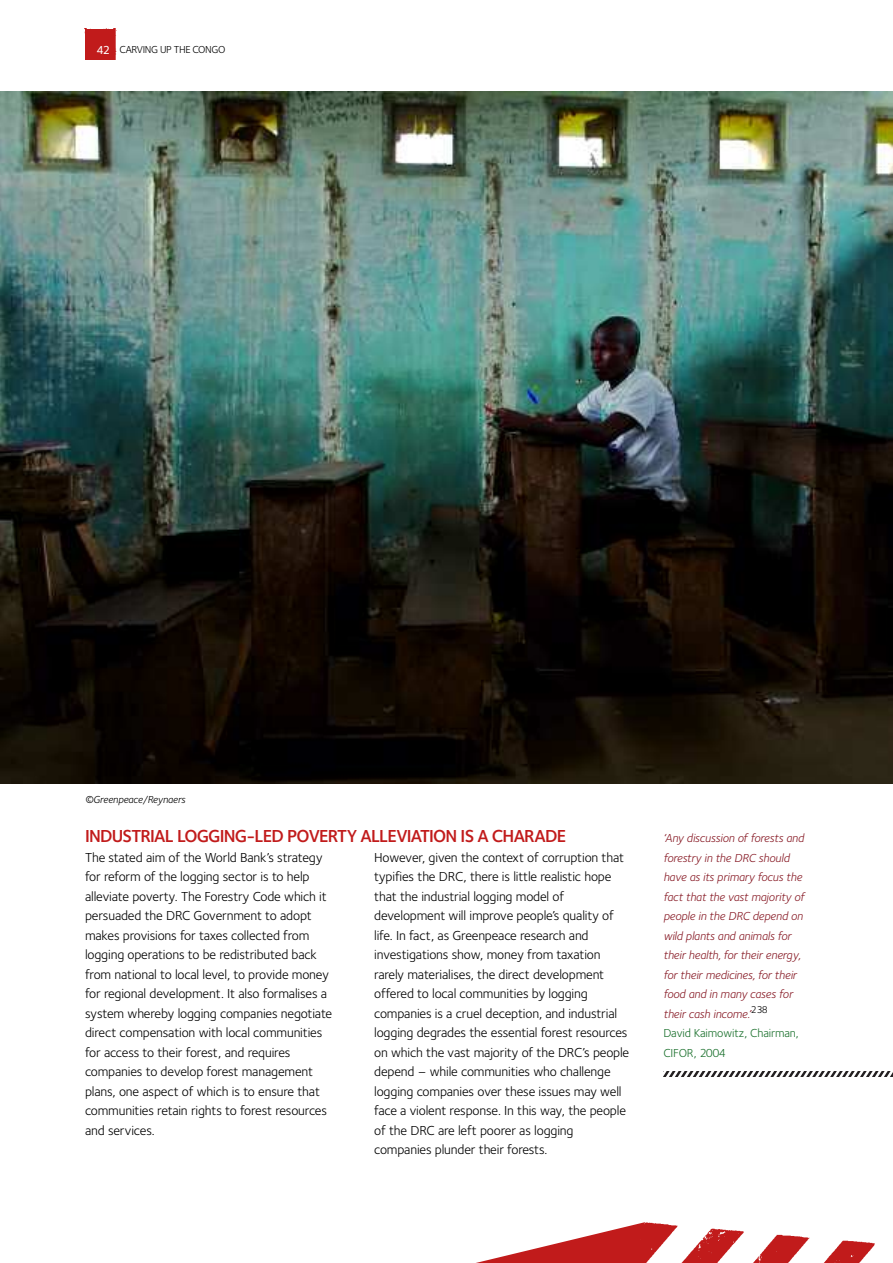
<style>
.page{position:relative;width:893px;height:1263px;background:#fff}
.page>*{position:absolute;margin:0;border:0;box-sizing:border-box;transform-origin:0 0}
.t1{font:600 18px "Foundry Sterling";letter-spacing:-.045em;color:#c11b1b}
.t2{font:13.5px/19.5px "Foundry Sterling";letter-spacing:-.01em;color:#000}
.t3{font:italic 12px/19.5px "Foundry Sterling";letter-spacing:-.01em;color:#871a25}
.t4{font:italic 10.5px "Foundry Sterling";letter-spacing:-.01em;color:#000}
.t5{font:10.5px "Foundry Sterling";letter-spacing:-.035em;color:#000}
.s1{font-weight:500;font-size:12px;color:#fff}
.s2{font-style:normal;color:#1a702c}
</style>
<div class="page">
<div style="left:85px;top:30px;width:30px;height:30px;background:#c11b1b"></div>
<img style="left:85px;top:28px;width:30px;height:2px">
<img style="left:113px;top:29px;width:4px;height:31px">
<img style="left:0;top:91px;width:893px;height:693px">
<svg style="left:663px;top:1072px;width:230px;height:4px"></svg>
<img style="left:645px;top:1222px;width:230px;height:41px">
<svg style="left:476px;top:1222px;width:169px;height:41px"></svg>
<p class="t5" style="left:96px;top:46px;width:131px"><span class="s1">42</span> CARVING UP THE CONGO</p>
<p class="t4" style="left:85px;top:795px;width:102px">©Greenpeace/Reynaers</p>
<h1 class="t1" style="left:85px;top:829px;width:482px">INDUSTRIAL LOGGING-LED POVERTY ALLEVIATION IS A CHARADE</h1>
<p class="t3" style="left:663px;top:829px;width:142px">‘Any discussion of forests and forestry in the DRC should have as its primary focus the fact that the vast majority of people in the DRC depend on wild plants and animals for their health, for their energy, for their medicines, for their food and in many cases for their cash income.’<sup>238<br></sup><span class="s2">David Kaimowitz, Chairman,<br>CIFOR, 2004</span></p>
<p class="t2" style="left:85px;top:848px;width:249px">The stated aim of the World Bank’s strategy for reform of the logging sector is to help alleviate poverty. The Forestry Code which it persuaded the DRC Government to adopt makes provisions for taxes collected from logging operations to be redistributed back from national to local level, to provide money for regional development. It also formalises a system whereby logging companies negotiate direct compensation with local communities for access to their forest, and requires companies to develop forest management plans, one aspect of which is to ensure that communities retain rights to forest resources and services.</p>
<p class="t2" style="left:374px;top:848px;width:257px">However, given the context of corruption that typifies the DRC, there is little realistic hope that the industrial logging model of development will improve people’s quality of life. In fact, as Greenpeace research and investigations show, money from taxation rarely materialises, the direct development offered to local communities by logging companies is a cruel deception, and industrial logging degrades the essential forest resources on which the vast majority of the DRC’s people depend – while communities who challenge logging companies over these issues may well face a violent response. In this way, the people of the DRC are left poorer as logging companies plunder their forests.</p>
</div>
